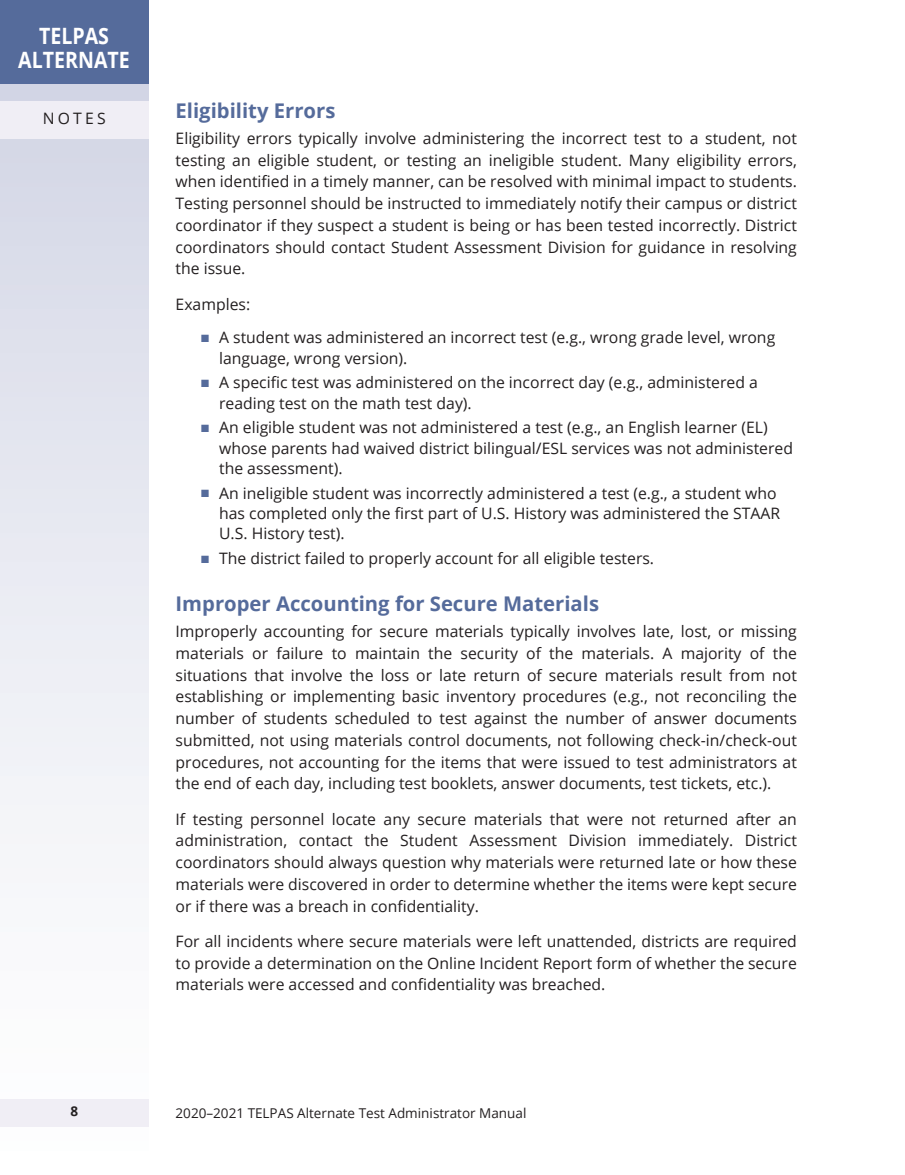
<style>
.page{position:relative;width:905px;height:1175px;background:#fff}
.page>*{position:absolute;margin:0;border:0;box-sizing:border-box;transform-origin:0 0}
.t1{font:700 22.5px/24px "Open Sans";color:#fff;text-align:center;scale:.87 1}
.t2{font:700 20.25px "Open Sans";color:#556b9b}
.Body_Text{font:15.75px/21.8px "Open Sans";color:#231f20;text-align:justify}
.t3{font:13.5px "Open Sans";color:#231f20}
.t4{font:700 13.5px "Open Sans";color:#231f20}
.s1{color:#556b9b}
</style>
<div class="page">
<svg style="left:0;top:83px;width:148px;height:1044px"></svg>
<div style="left:0;top:101px;width:148px;height:38px;background:#f0eef5"></div>
<div style="left:0;top:1099px;width:148px;height:27px;background:#f0eef5"></div>
<div style="left:0;top:0;width:148px;height:83px;background:#556b9b"></div>
<h1 class="t1" style="left:18px;top:24px;width:130px">TELPAS<br>ALTERNATE</h1>
<p class="Body_Text" style="left:43px;top:107px;width:64px">NOTES</p>
<h3 class="t2" style="left:176px;top:96px;width:161px">Eligibility Errors</h3>
<p class="Body_Text" style="left:176px;top:127px;width:623px">Eligibility errors typically involve administering the incorrect test to a student, not testing an eligible student, or testing an ineligible student. Many eligibility errors, when identified in a timely manner, can be resolved with minimal impact to students.<br>Testing personnel should be instructed to immediately notify their campus or district coordinator if they suspect a student is being or has been tested incorrectly. District coordinators should contact Student Assessment Division for guidance in resolving the issue.</p>
<p class="Body_Text" style="left:176px;top:293px;width:76px">Examples:</p>
<p class="Body_Text" style="left:219px;top:327px;width:557px;line-height:20.2px;text-indent:-18px"><span class="s1">■</span> A student was administered an incorrect test (e.g., wrong grade level, wrong language, wrong version).</p>
<p class="Body_Text" style="left:219px;top:372px;width:540px;line-height:20.2px;text-indent:-18px"><span class="s1">■</span> A specific test was administered on the incorrect day (e.g., administered a reading test on the math test day).</p>
<p class="Body_Text" style="left:219px;top:417px;width:575px;line-height:20.2px;text-align:left;text-indent:-18px"><span class="s1">■</span> An eligible student was not administered a test (e.g., an English learner (EL) whose parents had waived district bilingual/ESL services was not administered the assessment).</p>
<p class="Body_Text" style="left:219px;top:482px;width:562px;line-height:20.2px;text-align:left;text-indent:-18px"><span class="s1">■</span> An ineligible student was incorrectly administered a test (e.g., a student who has completed only the first part of U.S. History was administered the STAAR<br>U.S. History test).</p>
<p class="Body_Text" style="left:201px;top:547px;width:454px"><span class="s1">■</span> The district failed to properly account for all eligible testers.</p>
<h3 class="t2" style="left:176px;top:589px;width:425px">Improper Accounting for Secure Materials</h3>
<p class="Body_Text" style="left:176px;top:620px;width:623px">Improperly accounting for secure materials typically involves late, lost, or missing materials or failure to maintain the security of the materials. A majority of the situations that involve the loss or late return of secure materials result from not establishing or implementing basic inventory procedures (e.g., not reconciling the number of students scheduled to test against the number of answer documents submitted, not using materials control documents, not following check-in/check-out procedures, not accounting for the items that were issued to test administrators at the end of each day, including test booklets, answer documents, test tickets, etc.).</p>
<p class="Body_Text" style="left:176px;top:807px;width:623px">If testing personnel locate any secure materials that were not returned after an administration, contact the Student Assessment Division immediately. District coordinators should always question why materials were returned late or how these materials were discovered in order to determine whether the items were kept secure or if there was a breach in confidentiality.</p>
<p class="Body_Text" style="left:176px;top:930px;width:623px">For all incidents where secure materials were left unattended, districts are required to provide a determination on the Online Incident Report form of whether the secure materials were accessed and confidentiality was breached.</p>
<p class="t4" style="left:70px;top:1102px;width:9px">8</p>
<p class="t3" style="left:176px;top:1104px;width:352px">2020–2021 TELPAS Alternate Test Administrator Manual</p>
</div>
